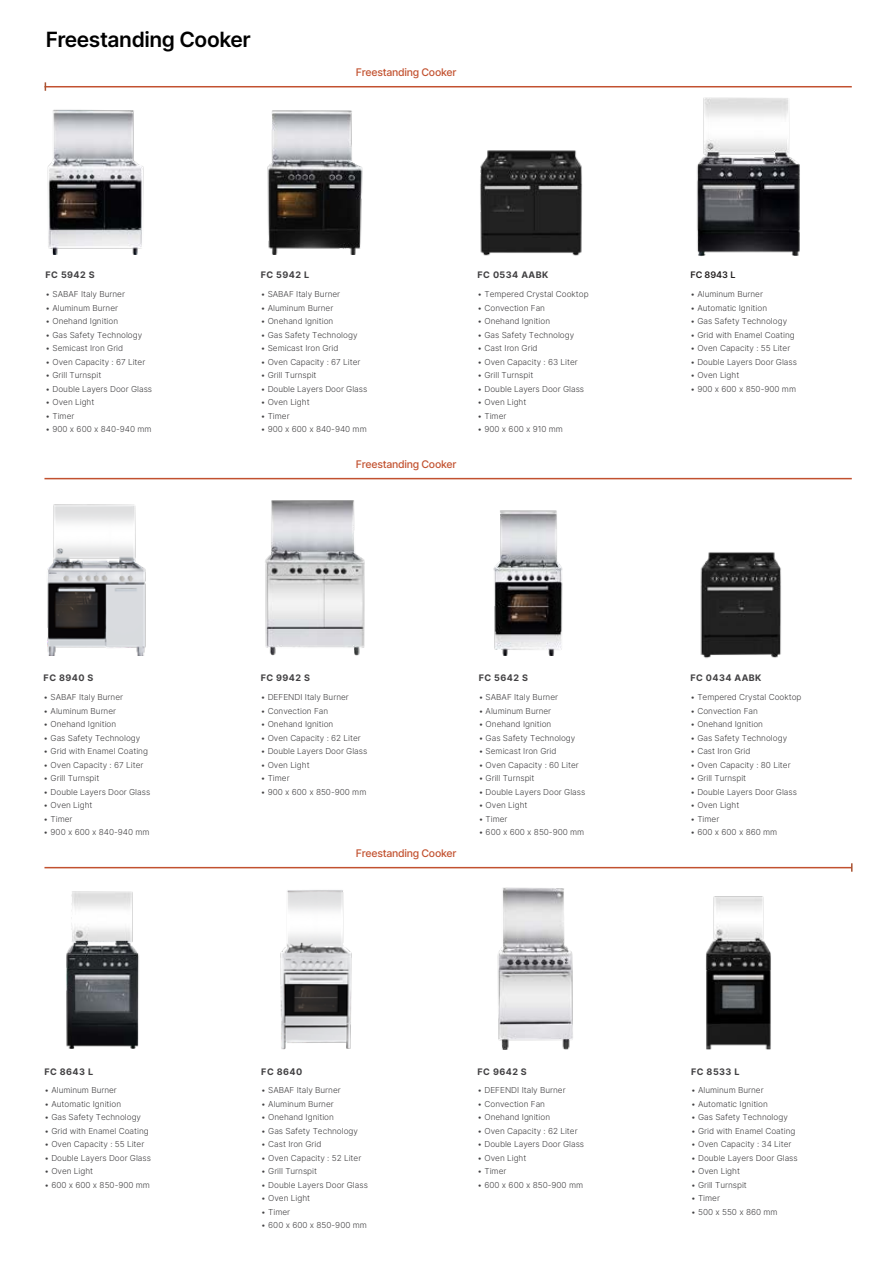
<style>
.page{position:relative;width:893px;height:1263px;background:#fff}
.page>*{position:absolute;margin:0;border:0;box-sizing:border-box;transform-origin:0 0}
.t1{font:600 21px "Inter";letter-spacing:-.02em;color:#000}
.t2{font:500 10.5px "Inter";letter-spacing:-.025em;color:#c2512f}
.t3{font:700 9px "Inter";letter-spacing:.05em;color:#424143}
.t4{font:600 9px "Inter";color:#232020}
.t5{font:300 8.25px "Inter";color:#424143}
</style>
<div class="page">
<hr style="left:44px;top:86px;width:808px;height:1px;background:#c2512f">
<hr style="left:44px;top:478px;width:808px;height:1px;background:#c2512f">
<hr style="left:44px;top:867px;width:808px;height:1px;background:#c2512f">
<img style="left:267px;top:110px;width:96px;height:145px">
<img style="left:47px;top:109px;width:97px;height:146px">
<img style="left:493px;top:510px;width:70px;height:146px">
<img style="left:480px;top:150px;width:102px;height:106px">
<img style="left:280px;top:890px;width:72px;height:159px">
<img style="left:47px;top:504px;width:99px;height:152px">
<img style="left:697px;top:97px;width:103px;height:159px">
<img style="left:66px;top:891px;width:73px;height:158px">
<img style="left:706px;top:896px;width:65px;height:153px">
<img style="left:497px;top:887px;width:76px;height:162px">
<img style="left:265px;top:500px;width:100px;height:155px">
<img style="left:700px;top:552px;width:81px;height:107px">
<h1 class="t1" style="left:46px;top:24px;width:206px">Freestanding Cooker</h1>
<p class="t2" style="left:356px;top:64px;width:102px">Freestanding Cooker</p>
<p class="t3" style="left:46px;top:268px;width:51px">FC 5942 S</p>
<p class="t5" style="left:46px;top:288px;width:81px">• SABAF Italy Burner</p>
<p class="t5" style="left:46px;top:302px;width:74px">• Aluminum Burner</p>
<p class="t5" style="left:46px;top:315px;width:74px">• Onehand Ignition</p>
<p class="t5" style="left:46px;top:329px;width:98px">• Gas Safety Technology</p>
<p class="t5" style="left:46px;top:342px;width:79px">• Semicast Iron Grid</p>
<p class="t5" style="left:46px;top:356px;width:101px">• Oven Capacity : 67 Liter</p>
<p class="t5" style="left:46px;top:369px;width:57px">• Grill Turnspit</p>
<p class="t5" style="left:46px;top:383px;width:108px">• Double Layers Door Glass</p>
<p class="t5" style="left:46px;top:396px;width:50px">• Oven Light</p>
<p class="t5" style="left:46px;top:410px;width:30px">• Timer</p>
<p class="t5" style="left:46px;top:423px;width:108px">• 900 x 600 x 840-940 mm</p>
<p class="t3" style="left:261px;top:268px;width:50px">FC 5942 L</p>
<p class="t5" style="left:261px;top:288px;width:81px">• SABAF Italy Burner</p>
<p class="t5" style="left:261px;top:302px;width:74px">• Aluminum Burner</p>
<p class="t5" style="left:261px;top:315px;width:74px">• Onehand Ignition</p>
<p class="t5" style="left:261px;top:329px;width:98px">• Gas Safety Technology</p>
<p class="t5" style="left:261px;top:342px;width:79px">• Semicast Iron Grid</p>
<p class="t5" style="left:261px;top:356px;width:101px">• Oven Capacity : 67 Liter</p>
<p class="t5" style="left:261px;top:369px;width:57px">• Grill Turnspit</p>
<p class="t5" style="left:261px;top:383px;width:108px">• Double Layers Door Glass</p>
<p class="t5" style="left:261px;top:396px;width:50px">• Oven Light</p>
<p class="t5" style="left:261px;top:410px;width:30px">• Timer</p>
<p class="t5" style="left:261px;top:423px;width:108px">• 900 x 600 x 840-940 mm</p>
<p class="t2" style="left:356px;top:456px;width:102px">Freestanding Cooker</p>
<p class="t3" style="left:477px;top:268px;width:72px">FC 0534 AABK</p>
<p class="t5" style="left:477px;top:288px;width:113px">• Tempered Crystal Cooktop</p>
<p class="t5" style="left:477px;top:302px;width:69px">• Convection Fan</p>
<p class="t5" style="left:477px;top:315px;width:74px">• Onehand Ignition</p>
<p class="t5" style="left:477px;top:329px;width:98px">• Gas Safety Technology</p>
<p class="t5" style="left:477px;top:342px;width:62px">• Cast Iron Grid</p>
<p class="t5" style="left:477px;top:356px;width:102px">• Oven Capacity : 63 Liter</p>
<p class="t5" style="left:477px;top:369px;width:57px">• Grill Turnspit</p>
<p class="t5" style="left:477px;top:383px;width:108px">• Double Layers Door Glass</p>
<p class="t5" style="left:477px;top:396px;width:50px">• Oven Light</p>
<p class="t5" style="left:477px;top:410px;width:30px">• Timer</p>
<p class="t5" style="left:477px;top:423px;width:87px">• 900 x 600 x 910 mm</p>
<p class="t3" style="left:44px;top:671px;width:51px">FC 8940 S</p>
<p class="t5" style="left:44px;top:691px;width:81px">• SABAF Italy Burner</p>
<p class="t5" style="left:44px;top:705px;width:74px">• Aluminum Burner</p>
<p class="t5" style="left:44px;top:718px;width:74px">• Onehand Ignition</p>
<p class="t5" style="left:44px;top:732px;width:98px">• Gas Safety Technology</p>
<p class="t5" style="left:44px;top:745px;width:106px">• Grid with Enamel Coating</p>
<p class="t5" style="left:44px;top:759px;width:101px">• Oven Capacity : 67 Liter</p>
<p class="t5" style="left:44px;top:772px;width:57px">• Grill Turnspit</p>
<p class="t5" style="left:44px;top:785px;width:108px">• Double Layers Door Glass</p>
<p class="t5" style="left:44px;top:799px;width:50px">• Oven Light</p>
<p class="t5" style="left:44px;top:812px;width:30px">• Timer</p>
<p class="t5" style="left:44px;top:826px;width:108px">• 900 x 600 x 840-940 mm</p>
<p class="t3" style="left:261px;top:671px;width:51px">FC 9942 S</p>
<p class="t5" style="left:261px;top:691px;width:90px">• DEFENDI Italy Burner</p>
<p class="t5" style="left:261px;top:704px;width:69px">• Convection Fan</p>
<p class="t5" style="left:261px;top:718px;width:74px">• Onehand Ignition</p>
<p class="t5" style="left:261px;top:731px;width:102px">• Oven Capacity : 62 Liter</p>
<p class="t5" style="left:261px;top:745px;width:108px">• Double Layers Door Glass</p>
<p class="t5" style="left:261px;top:758px;width:50px">• Oven Light</p>
<p class="t5" style="left:261px;top:772px;width:30px">• Timer</p>
<p class="t5" style="left:261px;top:785px;width:107px">• 900 x 600 x 850-900 mm</p>
<p class="t2" style="left:356px;top:845px;width:102px">Freestanding Cooker</p>
<p class="t3" style="left:479px;top:671px;width:51px">FC 5642 S</p>
<p class="t5" style="left:479px;top:691px;width:81px">• SABAF Italy Burner</p>
<p class="t5" style="left:479px;top:705px;width:74px">• Aluminum Burner</p>
<p class="t5" style="left:479px;top:718px;width:74px">• Onehand Ignition</p>
<p class="t5" style="left:479px;top:732px;width:98px">• Gas Safety Technology</p>
<p class="t5" style="left:479px;top:745px;width:79px">• Semicast Iron Grid</p>
<p class="t5" style="left:479px;top:759px;width:102px">• Oven Capacity : 60 Liter</p>
<p class="t5" style="left:479px;top:772px;width:57px">• Grill Turnspit</p>
<p class="t5" style="left:479px;top:785px;width:108px">• Double Layers Door Glass</p>
<p class="t5" style="left:479px;top:799px;width:50px">• Oven Light</p>
<p class="t5" style="left:479px;top:812px;width:30px">• Timer</p>
<p class="t5" style="left:479px;top:826px;width:107px">• 600 x 600 x 850-900 mm</p>
<p class="t3" style="left:44px;top:1065px;width:50px">FC 8643 L</p>
<p class="t5" style="left:44px;top:1084px;width:74px">• Aluminum Burner</p>
<p class="t5" style="left:44px;top:1098px;width:78px">• Automatic Ignition</p>
<p class="t5" style="left:44px;top:1111px;width:98px">• Gas Safety Technology</p>
<p class="t5" style="left:44px;top:1125px;width:106px">• Grid with Enamel Coating</p>
<p class="t5" style="left:44px;top:1138px;width:101px">• Oven Capacity : 55 Liter</p>
<p class="t5" style="left:44px;top:1152px;width:108px">• Double Layers Door Glass</p>
<p class="t5" style="left:44px;top:1165px;width:50px">• Oven Light</p>
<p class="t5" style="left:44px;top:1179px;width:107px">• 600 x 600 x 850-900 mm</p>
<p class="t3" style="left:261px;top:1065px;width:43px">FC 8640</p>
<p class="t5" style="left:261px;top:1084px;width:81px">• SABAF Italy Burner</p>
<p class="t5" style="left:261px;top:1098px;width:74px">• Aluminum Burner</p>
<p class="t5" style="left:261px;top:1111px;width:74px">• Onehand Ignition</p>
<p class="t5" style="left:261px;top:1125px;width:98px">• Gas Safety Technology</p>
<p class="t5" style="left:261px;top:1138px;width:62px">• Cast Iron Grid</p>
<p class="t5" style="left:261px;top:1152px;width:102px">• Oven Capacity : 52 Liter</p>
<p class="t5" style="left:261px;top:1165px;width:57px">• Grill Turnspit</p>
<p class="t5" style="left:261px;top:1179px;width:108px">• Double Layers Door Glass</p>
<p class="t5" style="left:261px;top:1192px;width:50px">• Oven Light</p>
<p class="t5" style="left:261px;top:1206px;width:30px">• Timer</p>
<p class="t5" style="left:261px;top:1219px;width:107px">• 600 x 600 x 850-900 mm</p>
<p class="t3" style="left:477px;top:1065px;width:51px">FC 9642 S</p>
<p class="t5" style="left:477px;top:1084px;width:90px">• DEFENDI Italy Burner</p>
<p class="t5" style="left:477px;top:1098px;width:69px">• Convection Fan</p>
<p class="t5" style="left:477px;top:1111px;width:74px">• Onehand Ignition</p>
<p class="t5" style="left:477px;top:1125px;width:102px">• Oven Capacity : 62 Liter</p>
<p class="t5" style="left:477px;top:1138px;width:108px">• Double Layers Door Glass</p>
<p class="t5" style="left:477px;top:1152px;width:50px">• Oven Light</p>
<p class="t5" style="left:477px;top:1165px;width:30px">• Timer</p>
<p class="t5" style="left:477px;top:1179px;width:107px">• 600 x 600 x 850-900 mm</p>
<p class="t4" style="left:690px;top:268px;width:47px">FC 8943 L</p>
<p class="t5" style="left:690px;top:288px;width:74px">• Aluminum Burner</p>
<p class="t5" style="left:690px;top:302px;width:78px">• Automatic Ignition</p>
<p class="t5" style="left:690px;top:315px;width:98px">• Gas Safety Technology</p>
<p class="t5" style="left:690px;top:329px;width:106px">• Grid with Enamel Coating</p>
<p class="t5" style="left:690px;top:342px;width:101px">• Oven Capacity : 55 Liter</p>
<p class="t5" style="left:690px;top:356px;width:108px">• Double Layers Door Glass</p>
<p class="t5" style="left:690px;top:369px;width:50px">• Oven Light</p>
<p class="t5" style="left:690px;top:383px;width:107px">• 900 x 600 x 850-900 mm</p>
<p class="t3" style="left:690px;top:671px;width:73px">FC 0434 AABK</p>
<p class="t5" style="left:690px;top:691px;width:113px">• Tempered Crystal Cooktop</p>
<p class="t5" style="left:690px;top:705px;width:69px">• Convection Fan</p>
<p class="t5" style="left:690px;top:718px;width:74px">• Onehand Ignition</p>
<p class="t5" style="left:690px;top:732px;width:98px">• Gas Safety Technology</p>
<p class="t5" style="left:690px;top:745px;width:62px">• Cast Iron Grid</p>
<p class="t5" style="left:690px;top:759px;width:102px">• Oven Capacity : 80 Liter</p>
<p class="t5" style="left:690px;top:772px;width:57px">• Grill Turnspit</p>
<p class="t5" style="left:690px;top:785px;width:108px">• Double Layers Door Glass</p>
<p class="t5" style="left:690px;top:799px;width:50px">• Oven Light</p>
<p class="t5" style="left:690px;top:812px;width:30px">• Timer</p>
<p class="t5" style="left:690px;top:826px;width:88px">• 600 x 600 x 860 mm</p>
<p class="t3" style="left:691px;top:1065px;width:50px">FC 8533 L</p>
<p class="t5" style="left:691px;top:1084px;width:74px">• Aluminum Burner</p>
<p class="t5" style="left:691px;top:1098px;width:78px">• Automatic Ignition</p>
<p class="t5" style="left:691px;top:1111px;width:98px">• Gas Safety Technology</p>
<p class="t5" style="left:691px;top:1125px;width:106px">• Grid with Enamel Coating</p>
<p class="t5" style="left:691px;top:1138px;width:102px">• Oven Capacity : 34 Liter</p>
<p class="t5" style="left:691px;top:1152px;width:108px">• Double Layers Door Glass</p>
<p class="t5" style="left:691px;top:1165px;width:50px">• Oven Light</p>
<p class="t5" style="left:691px;top:1179px;width:57px">• Grill Turnspit</p>
<p class="t5" style="left:691px;top:1192px;width:30px">• Timer</p>
<p class="t5" style="left:691px;top:1206px;width:88px">• 500 x 550 x 860 mm</p>
</div>
